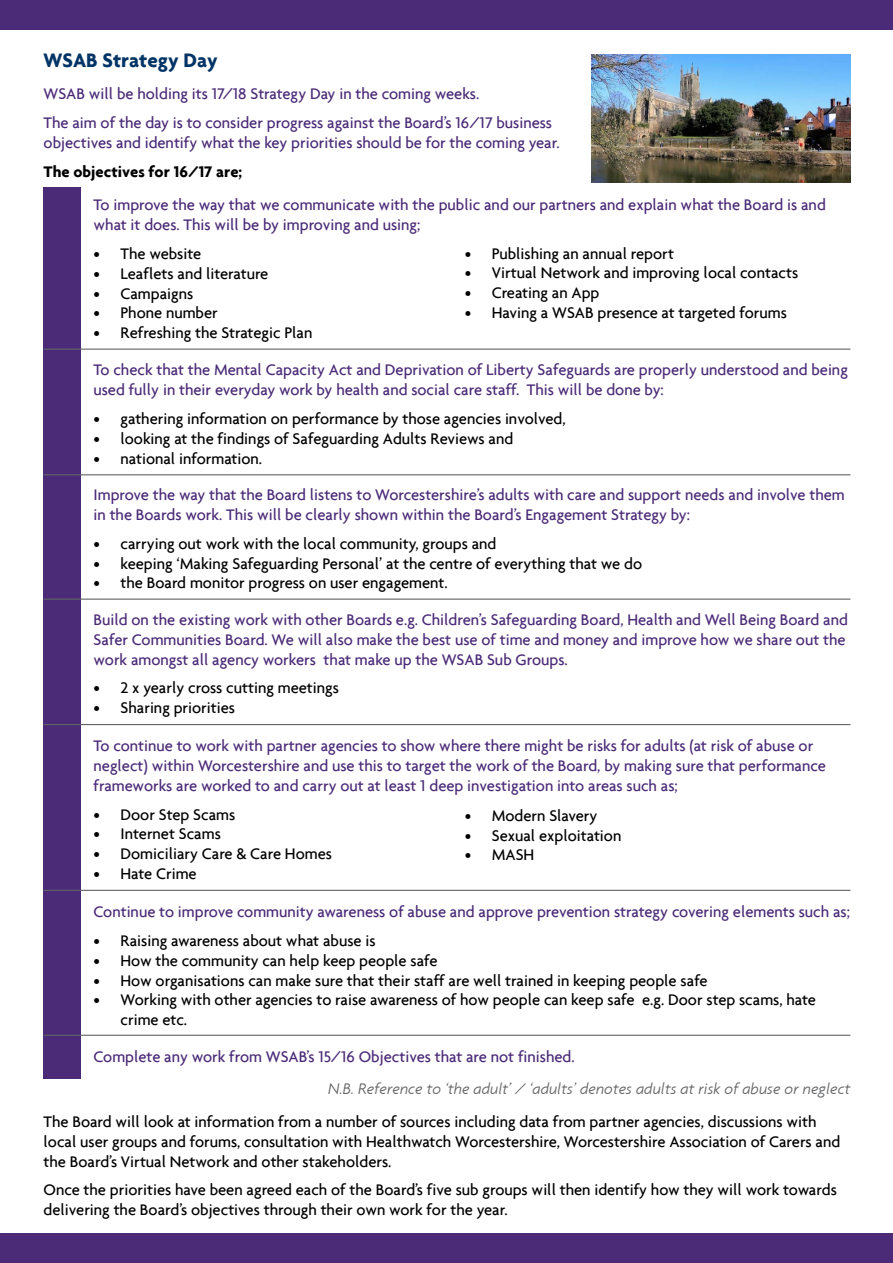
<style>
.page{position:relative;width:893px;height:1263px;background:#fff}
.page>*{position:absolute;margin:0;border:0;box-sizing:border-box;transform-origin:0 0}
.t1{font:700 21px "Agenda";color:#036}
.t2{font:500 16.5px/19.8px "Agenda";color:#4b2b78}
.t3{font:500 16.5px/19.8px "Agenda";color:#000}
.t4{font:italic 300 16.5px "Agenda";color:#636466}
.s1{font-weight:700;color:#000}
.s2{font-weight:700;font-size:21px;color:#fff}
</style>
<div class="page">
<div style="left:0;top:1233px;width:893px;height:30px;background:#4b2b78"></div>
<div style="left:44px;top:188px;width:37px;height:891px;background:#4b2b78"></div>
<hr style="left:44px;top:349px;width:806px;height:1px;background:#636466">
<hr style="left:44px;top:474px;width:806px;height:1px;background:#636466">
<hr style="left:44px;top:598px;width:806px;height:2px;background:#636466">
<hr style="left:44px;top:724px;width:806px;height:1px;background:#636466">
<hr style="left:44px;top:890px;width:806px;height:1px;background:#636466">
<hr style="left:44px;top:1035px;width:806px;height:1px;background:#636466">
<div style="left:0;top:0;width:893px;height:30px;background:#4b2b78"></div>
<img style="left:591px;top:54px;width:259px;height:129px">
<h2 class="t1" style="left:44px;top:48px;width:176px">WSAB Strategy Day</h2>
<p class="t2" style="left:44px;top:79px;width:510px;line-height:28.8px">WSAB will be holding its 17/18 Strategy Day in the coming weeks.<br>The aim of the day is to consider progress against the Board’s 16/17 business</p>
<p class="t2" style="left:44px;top:132px;width:518px">objectives and identify what the key priorities should be for the coming year.</p>
<p class="t2" style="left:94px;top:154px;width:734px;line-height:33.8px;text-indent:-50px"><span class="s1">The objectives for 16/17 are;<br></span>To improve the way that we communicate with the public and our partners and explain what the Board is and</p>
<p class="t2" style="left:94px;top:215px;width:328px">what it does. This will be by improving and using;</p>
<p class="t3" style="left:94px;top:243px;width:109px">• The website</p>
<p class="t3" style="left:465px;top:243px;width:211px">• Publishing an annual report</p>
<p class="t3" style="left:94px;top:263px;width:176px">• Leaflets and literature</p>
<p class="t3" style="left:465px;top:263px;width:335px">• Virtual Network and improving local contacts</p>
<p class="t3" style="left:94px;top:283px;width:101px">• Campaigns</p>
<p class="t3" style="left:465px;top:282px;width:136px">• Creating an App</p>
<p class="t3" style="left:94px;top:303px;width:126px">• Phone number</p>
<p class="t3" style="left:465px;top:302px;width:324px">• Having a WSAB presence at targeted forums</p>
<p class="t3" style="left:94px;top:323px;width:220px">• Refreshing the Strategic Plan</p>
<p class="t2" style="left:94px;top:360px;width:756px">To check that the Mental Capacity Act and Deprivation of Liberty Safeguards are properly understood and being used fully in their everyday work by health and social care staff. This will be done by:</p>
<p class="t3" style="left:94px;top:408px;width:474px">• gathering information on performance by those agencies involved,</p>
<p class="t3" style="left:94px;top:428px;width:421px">• looking at the findings of Safeguarding Adults Reviews and</p>
<p class="t3" style="left:94px;top:448px;width:170px">• national information.</p>
<p class="t2" style="left:94px;top:485px;width:753px">Improve the way that the Board listens to Worcestershire’s adults with care and support needs and involve them in the Boards work. This will be clearly shown within the Board’s Engagement Strategy by:</p>
<p class="t3" style="left:94px;top:533px;width:404px">• carrying out work with the local community, groups and</p>
<p class="t3" style="left:94px;top:553px;width:550px">• keeping ‘Making Safeguarding Personal’ at the centre of everything that we do</p>
<p class="t3" style="left:94px;top:573px;width:356px">• the Board monitor progress on user engagement.</p>
<p class="t2" style="left:94px;top:609px;width:756px">Build on the existing work with other Boards e.g. Children’s Safeguarding Board, Health and Well Being Board and</p>
<p class="t2" style="left:94px;top:629px;width:753px">Safer Communities Board. We will also make the best use of time and money and improve how we share out the</p>
<p class="t2" style="left:57px;top:649px;width:513px"><span class="s2">4</span> work amongst all agency workers that make up the WSAB Sub Groups.</p>
<p class="t3" style="left:94px;top:678px;width:247px">• 2 x yearly cross cutting meetings</p>
<p class="t3" style="left:94px;top:698px;width:143px">• Sharing priorities</p>
<p class="t2" style="left:94px;top:735px;width:734px">To continue to work with partner agencies to show where there might be risks for adults (at risk of abuse or neglect) within Worcestershire and use this to target the work of the Board, by making sure that performance frameworks are worked to and carry out at least 1 deep investigation into areas such as;</p>
<p class="t3" style="left:94px;top:804px;width:143px">• Door Step Scams</p>
<p class="t3" style="left:465px;top:805px;width:134px">• Modern Slavery</p>
<p class="t3" style="left:94px;top:824px;width:129px">• Internet Scams</p>
<p class="t3" style="left:465px;top:825px;width:158px">• Sexual exploitation</p>
<p class="t3" style="left:94px;top:843px;width:240px">• Domiciliary Care &amp; Care Homes</p>
<p class="t3" style="left:465px;top:845px;width:71px">• MASH</p>
<p class="t3" style="left:94px;top:863px;width:105px">• Hate Crime</p>
<p class="t2" style="left:94px;top:901px;width:758px">Continue to improve community awareness of abuse and approve prevention strategy covering elements such as;</p>
<p class="t3" style="left:57px;top:930px;width:383px;text-indent:37px">• Raising awareness about what abuse is<br><span class="s2">6</span> • How the community can help keep people safe</p>
<p class="t3" style="left:94px;top:970px;width:616px">• How organisations can make sure that their staff are well trained in keeping people safe</p>
<p class="t3" style="left:121px;top:990px;width:697px;text-indent:-27px">• Working with other agencies to raise awareness of how people can keep safe e.g. Door step scams, hate crime etc.</p>
<p class="t2" style="left:94px;top:1046px;width:483px">Complete any work from WSAB’s 15/16 Objectives that are not finished.</p>
<p class="t4" style="left:328px;top:1079px;width:524px">N.B. Reference to ‘the adult’ / ‘adults’ denotes adults at risk of abuse or neglect</p>
<p class="t3" style="left:44px;top:1111px;width:774px">The Board will look at information from a number of sources including data from partner agencies, discussions with</p>
<p class="t3" style="left:44px;top:1131px;width:798px">local user groups and forums, consultation with Healthwatch Worcestershire, Worcestershire Association of Carers and the Board’s Virtual Network and other stakeholders.</p>
<p class="t3" style="left:44px;top:1180px;width:795px">Once the priorities have been agreed each of the Board’s five sub groups will then identify how they will work towards delivering the Board’s objectives through their own work for the year.</p>
</div>
